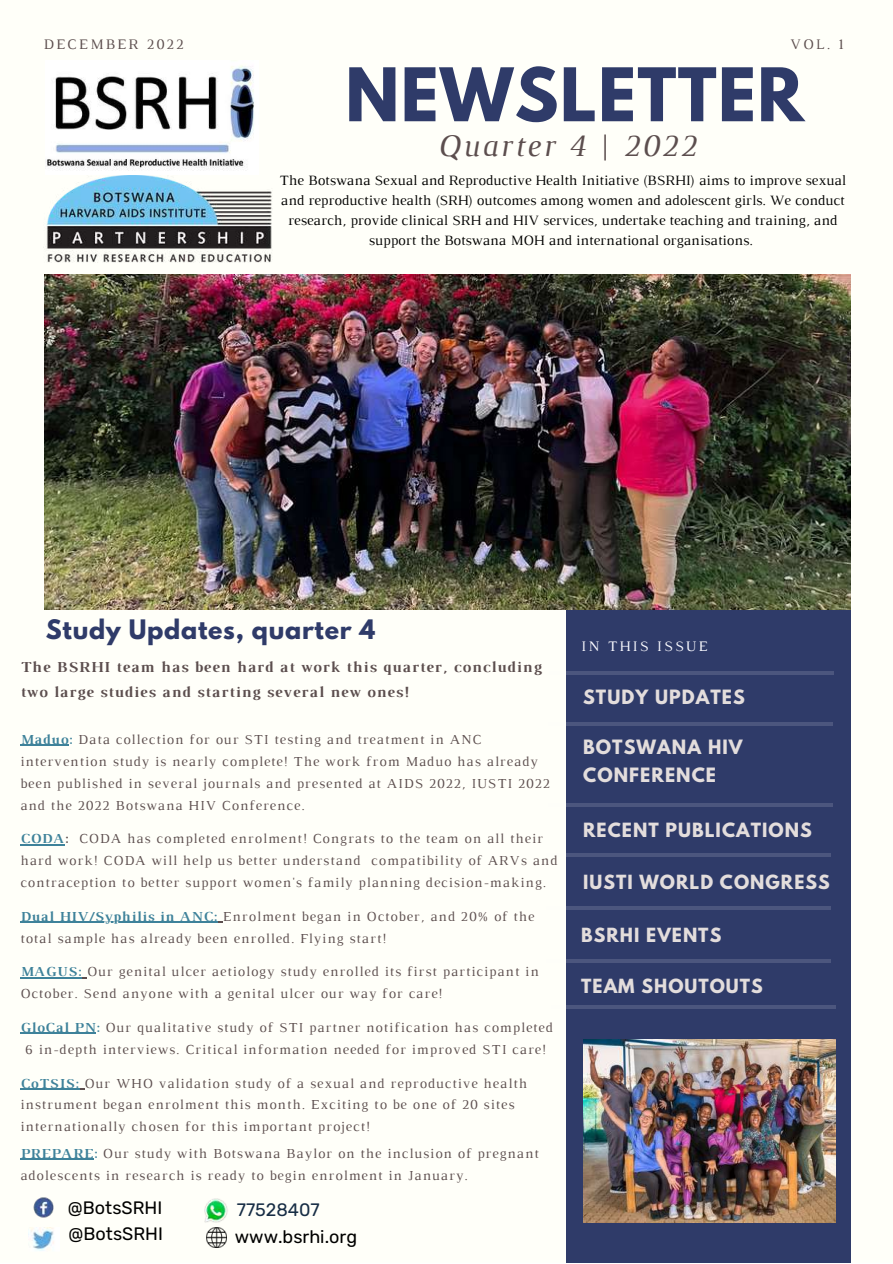
<style>
.page{position:relative;width:893px;height:1264px;background:#fff}
.page>*{position:absolute;margin:0;border:0;box-sizing:border-box;transform-origin:0 0}
.t1{font:700 65.4px "League Spartan";letter-spacing:.02em;color:#2f3b69}
.t2{font:italic 31.95px "Luthier";letter-spacing:.07em;color:#5c4e4e}
.t3{font:700 23.7px "League Spartan";letter-spacing:.03em;color:#2f3b69}
.t4{font:18px "Rubik";color:#000}
.t5{font:18px "Rubik";color:#172d45}
.t6{font:700 17.55px/27.8px "League Spartan";letter-spacing:.06em;color:#e3dddc}
.t7{font:700 17.4px "League Spartan";letter-spacing:.06em;color:#e3dddc}
.t8{font:700 17.25px "League Spartan";letter-spacing:.06em;color:#e3dddc}
.t9{font:700 15.6px/24.5px "Luthier";letter-spacing:.07em;color:#5c4e4e}
.t10{font:14.85px "Luthier";letter-spacing:.14em;color:#5c4e4e}
.t11{font:14.85px "Luthier";letter-spacing:.14em;color:#fafaff}
.t12{font:14.55px/20.2px "Luthier";color:#000;text-align:center}
.t13{font:14.1px/21.9px "Luthier";letter-spacing:.07em;color:#5c4e4e}
.s1{font-style:normal}
.s2{font-weight:700;color:#3e829a}
.s3{font-weight:700}
</style>
<div class="page">
<div style="left:0;top:0;width:892px;height:1262px;background:#fffff9"></div>
<div style="left:566px;top:609px;width:284px;height:653px;background:#2f3b69"></div>
<hr style="left:548px;top:722px;width:284px;height:3px;background:#fafaff">
<hr style="left:547px;top:803px;width:285px;height:3px;background:#fafaff">
<hr style="left:546px;top:853px;width:284px;height:3px;background:#fafaff">
<hr style="left:546px;top:906px;width:284px;height:3px;background:#fafaff">
<hr style="left:549px;top:671px;width:284px;height:3px;background:#fafaff">
<img style="left:45px;top:274px;width:805px;height:335px">
<img style="left:46px;top:66px;width:208px;height:105px">
<img style="left:583px;top:1039px;width:252px;height:183px">
<hr style="left:20px;top:744px;width:49px;height:2px;background:#3e829a">
<hr style="left:20px;top:844px;width:45px;height:1px;background:#3e829a">
<hr style="left:20px;top:921px;width:39px;height:1px;background:#3e829a">
<hr style="left:59px;top:921px;width:159px;height:1px;background:#3e829a">
<hr style="left:20px;top:977px;width:62px;height:1px;background:#3e829a">
<hr style="left:20px;top:1032px;width:76px;height:1px;background:#3e829a">
<hr style="left:20px;top:1088px;width:55px;height:1px;background:#3e829a">
<hr style="left:20px;top:1158px;width:74px;height:1px;background:#3e829a">
<hr style="left:546px;top:959px;width:284px;height:3px;background:#fafaff">
<hr style="left:550px;top:1005px;width:285px;height:4px;background:#4c567e">
<img style="left:46px;top:176px;width:226px;height:87px">
<img style="left:28px;top:1227px;width:26px;height:24px">
<img style="left:204px;top:1198px;width:24px;height:23px">
<img style="left:204px;top:1221px;width:23px;height:27px">
<img style="left:33px;top:1197px;width:21px;height:21px">
<p class="t10" style="left:44px;top:39px;width:141px">DECEMBER 2022</p>
<p class="t10" style="left:790px;top:39px;width:55px">VOL. 1</p>
<h1 class="t1" style="left:345px;top:62px;width:460px">NEWSLETTER</h1>
<h2 class="t2" style="left:437px;top:134px;width:260px">Quarter 4 <span class="s1">|</span> 2022</h2>
<p class="t12" style="left:279px;top:171px;width:568px">The Botswana Sexual and Reproductive Health Initiative (BSRHI) aims to improve sexual and reproductive health (SRH) outcomes among women and adolescent girls. We conduct research, provide clinical SRH and HIV services, undertake teaching and training, and support the Botswana MOH and international organisations.</p>
<h3 class="t3" style="left:46px;top:617px;width:331px">Study Updates, quarter 4</h3>
<p class="t9" style="left:20px;top:656px;width:522px">The BSRHI team has been hard at work this quarter, concluding two large studies and starting several new ones!</p>
<p class="t13" style="left:20px;top:729px;width:531px"><span class="s2">Maduo:</span> Data collection for our STI testing and treatment in ANC intervention study is nearly complete! The work from Maduo has already been published in several journals and presented at AIDS 2022, IUSTI 2022 and the 2022 Botswana HIV Conference.</p>
<p class="t13" style="left:20px;top:828px;width:538px"><span class="s2">CODA</span><span class="s3">:</span> CODA has completed enrolment! Congrats to the team on all their hard work! CODA will help us better understand compatibility of ARVs and contraception to better support women's family planning decision-making.</p>
<p class="t13" style="left:20px;top:906px;width:515px"><span class="s2">Dual HIV/Syphilis in ANC:</span> Enrolment began in October, and 20% of the total sample has already been enrolled. Flying start!</p>
<p class="t13" style="left:20px;top:961px;width:520px"><span class="s2">MAGUS:</span> Our genital ulcer aetiology study enrolled its first participant in<br>October. Send anyone with a genital ulcer our way for care!</p>
<p class="t13" style="left:20px;top:1017px;width:534px;text-align:center"><span class="s2">GloCal PN:</span> Our qualitative study of STI partner notification has completed<br>6 in-depth interviews. Critical information needed for improved STI care!</p>
<p class="t13" style="left:20px;top:1073px;width:508px"><span class="s2">CoTSIS:</span> Our WHO validation study of a sexual and reproductive health instrument began enrolment this month. Exciting to be one of 20 sites internationally chosen for this important project!</p>
<p class="t13" style="left:20px;top:1143px;width:520px"><span class="s2">PREPARE:</span> Our study with Botswana Baylor on the inclusion of pregnant adolescents in research is ready to begin enrolment in January.</p>
<p class="t4" style="left:68px;top:1196px;width:96px">@BotsSRHI</p>
<p class="t4" style="left:69px;top:1223px;width:96px">@BotsSRHI</p>
<p class="t5" style="left:237px;top:1198px;width:84px">77528407</p>
<p class="t4" style="left:235px;top:1226px;width:124px">www.bsrhi.org</p>
<p class="t11" style="left:581px;top:640px;width:128px">IN THIS ISSUE</p>
<p class="t7" style="left:583px;top:688px;width:163px">STUDY UPDATES</p>
<p class="t6" style="left:583px;top:735px;width:161px">BOTSWANA HIV<br>CONFERENCE</p>
<p class="t7" style="left:583px;top:820px;width:230px">RECENT PUBLICATIONS</p>
<p class="t8" style="left:583px;top:873px;width:248px">IUSTI WORLD CONGRESS</p>
<p class="t8" style="left:581px;top:926px;width:141px">BSRHI EVENTS</p>
<p class="t8" style="left:581px;top:977px;width:183px">TEAM SHOUTOUTS</p>
</div>
